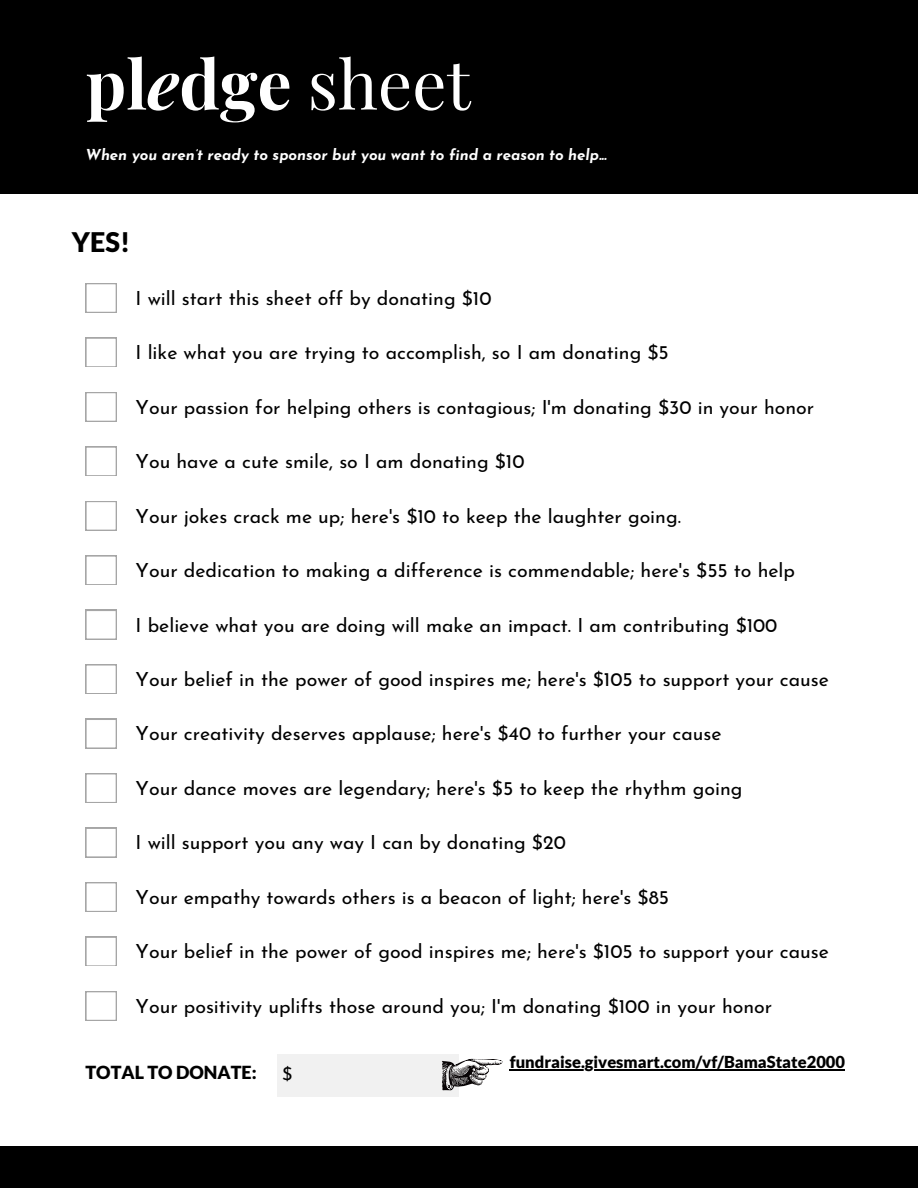
<style>
.page{position:relative;width:918px;height:1188px;background:#fff}
.page>*{position:absolute;margin:0;border:0;box-sizing:border-box;transform-origin:0 0}
.t1{font:700 67.95px "Playfair Display";color:#fff}
.t2{font:900 27px "Lato";color:#000}
.t3{font:19.5px "Josefin Sans";color:#000}
.t4{font:900 18px "Lato";color:#000}
.t5{font:18px "Josefin Sans";color:#000}
.t6{font:900 16.5px "Lato";color:#000}
.t7{font:italic 700 15px "Josefin Sans";color:#fff}
.s1{font-style:italic}
.s2{font-weight:400}
</style>
<div class="page">
<div style="left:0;top:0;width:918px;height:193px;background:#000"></div>
<div style="left:86px;top:283px;width:31px;height:30px;background:#a6a6a6"></div>
<svg style="left:86px;top:284px;width:30px;height:28px"></svg>
<svg style="left:86px;top:338px;width:31px;height:29px"></svg>
<div style="left:86px;top:392px;width:31px;height:30px;background:#a6a6a6"></div>
<svg style="left:86px;top:393px;width:30px;height:28px"></svg>
<svg style="left:86px;top:447px;width:31px;height:29px"></svg>
<div style="left:86px;top:501px;width:31px;height:30px;background:#a6a6a6"></div>
<svg style="left:86px;top:502px;width:30px;height:28px"></svg>
<svg style="left:86px;top:555px;width:31px;height:30px"></svg>
<div style="left:86px;top:610px;width:31px;height:30px;background:#a6a6a6"></div>
<svg style="left:86px;top:611px;width:30px;height:28px"></svg>
<svg style="left:86px;top:664px;width:31px;height:30px"></svg>
<div style="left:86px;top:719px;width:31px;height:30px;background:#a6a6a6"></div>
<svg style="left:86px;top:720px;width:30px;height:28px"></svg>
<svg style="left:86px;top:773px;width:31px;height:30px"></svg>
<div style="left:86px;top:828px;width:31px;height:30px;background:#a6a6a6"></div>
<svg style="left:86px;top:829px;width:30px;height:28px"></svg>
<svg style="left:86px;top:882px;width:31px;height:30px"></svg>
<svg style="left:86px;top:937px;width:31px;height:29px"></svg>
<div style="left:86px;top:991px;width:31px;height:30px;background:#a6a6a6"></div>
<svg style="left:86px;top:992px;width:30px;height:28px"></svg>
<div style="left:0;top:1146px;width:918px;height:42px;background:#000"></div>
<div style="left:278px;top:1054px;width:181px;height:42px;background:#f1f1f1"></div>
<svg style="left:442px;top:1059px;width:60px;height:31px"></svg>
<hr style="left:510px;top:1069px;width:335px;height:2px;background:#000">
<p class="t1" style="left:86px;top:36px;width:387px">pl<span class="s1">e</span>dge <span class="s2">sheet</span></p>
<p class="t7" style="left:86px;top:149px;width:523px">When you aren’t ready to sponsor but you want to find a reason to help...</p>
<h4 class="t2" style="left:72px;top:225px;width:60px">YES!</h4>
<h2 class="t3" style="left:136px;top:290px;width:357px">I will start this sheet off by donating $10</h2>
<h4 class="t3" style="left:136px;top:345px;width:535px">I like what you are trying to accomplish, so I am donating $5</h4>
<h4 class="t3" style="left:136px;top:399px;width:680px">Your passion for helping others is contagious; I'm donating $30 in your honor</h4>
<h4 class="t3" style="left:136px;top:453px;width:390px">You have a cute smile, so I am donating $10</h4>
<h4 class="t3" style="left:136px;top:508px;width:547px">Your jokes crack me up; here's $10 to keep the laughter going.</h4>
<h4 class="t3" style="left:136px;top:562px;width:661px">Your dedication to making a difference is commendable; here's $55 to help</h4>
<h4 class="t3" style="left:136px;top:617px;width:643px">I believe what you are doing will make an impact. I am contributing $100</h4>
<h4 class="t3" style="left:136px;top:671px;width:695px">Your belief in the power of good inspires me; here's $105 to support your cause</h4>
<h4 class="t3" style="left:136px;top:726px;width:587px">Your creativity deserves applause; here's $40 to further your cause</h4>
<h4 class="t3" style="left:136px;top:780px;width:608px">Your dance moves are legendary; here's $5 to keep the rhythm going</h4>
<h4 class="t3" style="left:136px;top:835px;width:432px">I will support you any way I can by donating $20</h4>
<h4 class="t3" style="left:136px;top:889px;width:535px">Your empathy towards others is a beacon of light; here's $85</h4>
<h4 class="t3" style="left:136px;top:944px;width:695px">Your belief in the power of good inspires me; here's $105 to support your cause</h4>
<h4 class="t3" style="left:136px;top:998px;width:638px">Your positivity uplifts those around you; I'm donating $100 in your honor</h4>
<h3 class="t4" style="left:86px;top:1061px;width:173px">TOTAL TO DONATE:</h3>
<h1 class="t5" style="left:282px;top:1067px;width:12px">$</h1>
<p class="t6" style="left:510px;top:1052px;width:337px">fundraise.givesmart.com/vf/BamaState2000</p>
</div>
